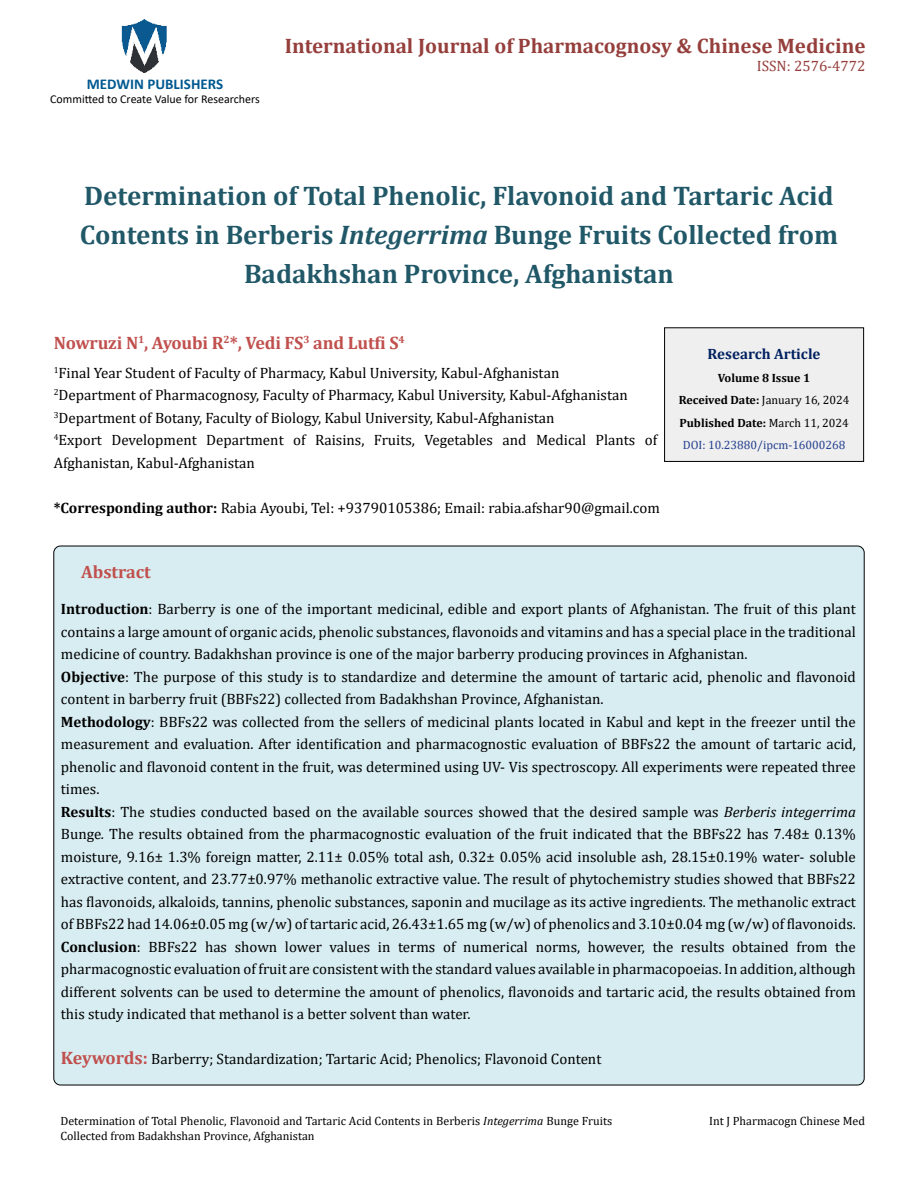
<style>
.page{position:relative;width:918px;height:1188px;background:#fff}
.page>*{position:absolute;margin:0;border:0;box-sizing:border-box;transform-origin:0 0}
.t1{font:700 27px/39px "Cambria";color:#215868;text-align:center}
.t2{font:700 21px "Cambria";color:#953f3c}
.t3{font:700 18px "Cambria";letter-spacing:-.01em;color:#c0504d}
.t4{font:15px/22.5px "Cambria";color:#000}
.t5{font:700 15px "Calibri";color:#005991}
.t6{font:700 15px "Cambria";color:#002060}
.t7{font:15px "Cambria";color:#953f3c}
.t8{font:12px "Cambria";color:#000}
.t9{font:700 12px/22.5px "Cambria";color:#000;text-align:center}
.t10{font:12px "Calibri";color:#000}
.s1{font-style:italic}
.s2{font-weight:700}
.s3{font-weight:400}
.s4{font-weight:400;color:#25408f}
.s5{font-weight:700;font-size:18px;color:#c0504d}
</style>
<div class="page">
<img style="left:121px;top:19px;width:46px;height:54px">
<div style="left:665px;top:328px;width:199px;height:133px;background:#efefef"></div>
<div style="left:664px;top:327px;width:200px;height:135px;border:1px solid #000"></div>
<div style="left:54px;top:546px;width:810px;height:539px;background:#d8edf2;border-radius:7px"></div>
<p class="t5" style="left:87px;top:73px;width:138px">MEDWIN PUBLISHERS</p>
<p class="t10" style="left:50px;top:91px;width:211px">Committed to Create Value for Researchers</p>
<h2 class="t2" style="left:285px;top:31px;width:582px">International Journal of Pharmacognosy &amp; Chinese Medicine</h2>
<p class="t7" style="left:757px;top:57px;width:110px">ISSN: 2576-4772</p>
<h1 class="t1" style="left:80px;top:175px;width:760px">Determination of Total Phenolic, Flavonoid and Tartaric Acid<br>Contents in Berberis <span class="s1">Integerrima</span> Bunge Fruits Collected from<br>Badakhshan Province, Afghanistan</h1>
<p class="t3" style="left:54px;top:330px;width:352px">Nowruzi N<sup>1</sup>, Ayoubi R<sup>2</sup>*, Vedi FS<sup>3</sup> and Lutfi S<sup>4</sup></p>
<p class="t4" style="left:54px;top:361px;width:605px"><sup>1</sup>Final Year Student of Faculty of Pharmacy, Kabul University, Kabul-Afghanistan<br><sup>2</sup>Department of Pharmacognosy, Faculty of Pharmacy, Kabul University, Kabul-Afghanistan <sup>3</sup>Department of Botany, Faculty of Biology, Kabul University, Kabul-Afghanistan<br><sup>4</sup>Export Development Department of Raisins, Fruits, Vegetables and Medical Plants of Afghanistan, Kabul-Afghanistan</p>
<p class="t4" style="left:54px;top:496px;width:608px"><span class="s2">*Corresponding author:</span> Rabia Ayoubi, Tel: +93790105386; Email: rabia.afshar90@gmail.com</p>
<p class="t6" style="left:708px;top:344px;width:114px">Research Article</p>
<p class="t9" style="left:679px;top:366px;width:172px">Volume 8 Issue 1<br>Received Date: <span class="s3">January 16, 2024<br></span>Published Date: <span class="s3">March 11, 2024<br></span><span class="s4">DOI: 10.23880/ipcm-16000268</span></p>
<p class="t3" style="left:81px;top:559px;width:71px">Abstract</p>
<p class="t4" style="left:61px;top:598px;width:797px"><span class="s2">Introduction</span>: Barberry is one of the important medicinal, edible and export plants of Afghanistan. The fruit of this plant contains a large amount of organic acids, phenolic substances, flavonoids and vitamins and has a special place in the traditional medicine of country. Badakhshan province is one of the major barberry producing provinces in Afghanistan.<br><span class="s2">Objective</span>: The purpose of this study is to standardize and determine the amount of tartaric acid, phenolic and flavonoid content in barberry fruit (BBFs22) collected from Badakhshan Province, Afghanistan.<br><span class="s2">Methodology</span>: BBFs22 was collected from the sellers of medicinal plants located in Kabul and kept in the freezer until the measurement and evaluation. After identification and pharmacognostic evaluation of BBFs22 the amount of tartaric acid, phenolic and flavonoid content in the fruit, was determined using UV- Vis spectroscopy. All experiments were repeated three times.<br><span class="s2">Results</span>: The studies conducted based on the available sources showed that the desired sample was <span class="s1">Berberis integerrima </span>Bunge<span class="s1">.</span> The results obtained from the pharmacognostic evaluation of the fruit indicated that the BBFs22 has 7.48± 0.13% moisture, 9.16± 1.3% foreign matter, 2.11± 0.05% total ash, 0.32± 0.05% acid insoluble ash, 28.15±0.19% water- soluble extractive content, and 23.77±0.97% methanolic extractive value. The result of phytochemistry studies showed that BBFs22 has flavonoids, alkaloids, tannins, phenolic substances, saponin and mucilage as its active ingredients. The methanolic extract of BBFs22 had 14.06±0.05 mg (w/w) of tartaric acid, 26.43±1.65 mg (w/w) of phenolics and 3.10±0.04 mg (w/w) of flavonoids.<br><span class="s2">Conclusion</span>: BBFs22 has shown lower values in terms of numerical norms, however, the results obtained from the pharmacognostic evaluation of fruit are consistent with the standard values available in pharmacopoeias. In addition, although different solvents can be used to determine the amount of phenolics, flavonoids and tartaric acid, the results obtained from this study indicated that methanol is a better solvent than water.</p>
<p class="t4" style="left:61px;top:1048px;width:542px"><span class="s5">Keywords:</span> Barberry; Standardization; Tartaric Acid; Phenolics; Flavonoid Content</p>
<p class="t8" style="left:60px;top:1114px;width:553px">Determination of Total Phenolic, Flavonoid and Tartaric Acid Contents in Berberis <span class="s1">Integerrima</span> Bunge Fruits</p>
<p class="t8" style="left:709px;top:1114px;width:157px">Int J Pharmacogn Chinese Med</p>
<p class="t8" style="left:60px;top:1129px;width:256px">Collected from Badakhshan Province, Afghanistan</p>
</div>
